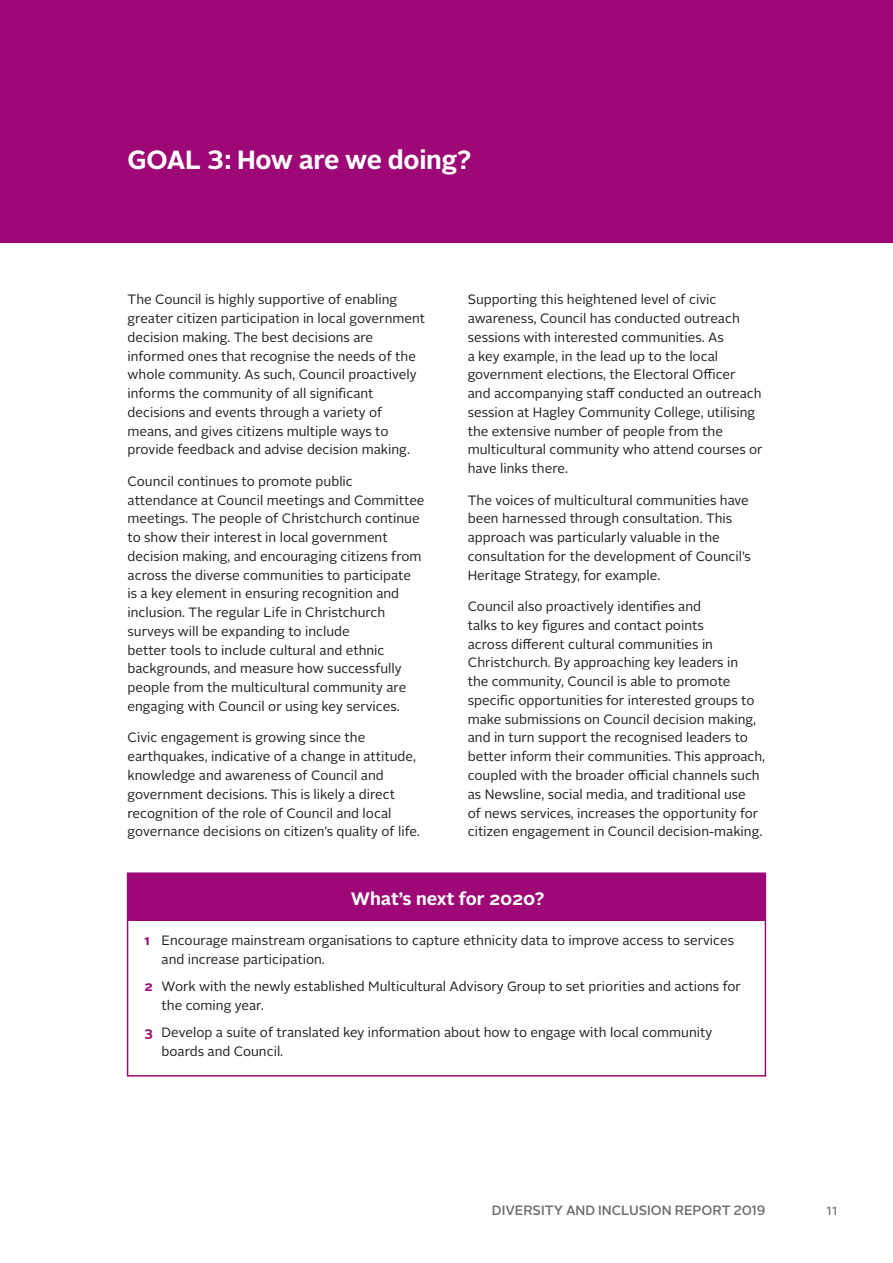
<style>
.page{position:relative;width:893px;height:1263px;background:#fff}
.page>*{position:absolute;margin:0;border:0;box-sizing:border-box;transform-origin:0 0}
.body_head_A{font:700 26.25px "Alright Sans";letter-spacing:-.01em;color:#fff}
.Corrections{font:700 18px "Alright Sans";color:#fff}
.t1{font:15px "Alright Sans";color:#6c6d70}
.body_text_-_black{font:13.5px/18.8px "Alright Sans";color:#231f20}
.heading_1{font:500 13.5px "Alright Sans";letter-spacing:-.005em;color:#6c6d70}
.s1{font-weight:700;color:#9d0876}
</style>
<div class="page">
<div style="left:0;top:0;width:893px;height:242px;background:#9d0876"></div>
<div style="left:127px;top:872px;width:639px;height:204px;border:2px solid #9d0876"></div>
<div style="left:128px;top:874px;width:637px;height:46px;background:#9d0876"></div>
<p class="body_head_A" style="left:128px;top:141px;width:345px">GOAL 3: How are we doing?</p>
<p class="body_text_-_black" style="left:128px;top:291px;width:299px">The Council is highly supportive of enabling greater citizen participation in local government decision making. The best decisions are informed ones that recognise the needs of the whole community. As such, Council proactively informs the community of all significant decisions and events through a variety of means, and gives citizens multiple ways to provide feedback and advise decision making.</p>
<p class="body_text_-_black" style="left:128px;top:472px;width:298px">Council continues to promote public attendance at Council meetings and Committee meetings. The people of Christchurch continue to show their interest in local government decision making, and encouraging citizens from across the diverse communities to participate<br>is a key element in ensuring recognition and inclusion. The regular Life in Christchurch surveys will be expanding to include<br>better tools to include cultural and ethnic backgrounds, and measure how successfully people from the multicultural community are engaging with Council or using key services.</p>
<p class="body_text_-_black" style="left:128px;top:729px;width:294px">Civic engagement is growing since the earthquakes, indicative of a change in attitude, knowledge and awareness of Council and government decisions. This is likely a direct recognition of the role of Council and local governance decisions on citizen’s quality of life.</p>
<p class="body_text_-_black" style="left:468px;top:291px;width:296px">Supporting this heightened level of civic awareness, Council has conducted outreach sessions with interested communities. As<br>a key example, in the lead up to the local government elections, the Electoral Officer<br>and accompanying staff conducted an outreach session at Hagley Community College, utilising the extensive number of people from the multicultural community who attend courses or have links there.</p>
<p class="body_text_-_black" style="left:468px;top:491px;width:284px">The voices of multicultural communities have been harnessed through consultation. This approach was particularly valuable in the consultation for the development of Council’s Heritage Strategy, for example.</p>
<p class="body_text_-_black" style="left:468px;top:597px;width:299px">Council also proactively identifies and<br>talks to key figures and contact points<br>across different cultural communities in Christchurch. By approaching key leaders in<br>the community, Council is able to promote specific opportunities for interested groups to make submissions on Council decision making, and in turn support the recognised leaders to better inform their communities. This approach, coupled with the broader official channels such as Newsline, social media, and traditional use<br>of news services, increases the opportunity for citizen engagement in Council decision-making.</p>
<p class="Corrections" style="left:351px;top:886px;width:195px">What’s next for 2020?</p>
<p class="body_text_-_black" style="left:162px;top:931px;width:574px;text-indent:-17px"><span class="s1">1</span> Encourage mainstream organisations to capture ethnicity data to improve access to services and increase participation.</p>
<p class="body_text_-_black" style="left:162px;top:977px;width:581px;text-indent:-17px"><span class="s1">2</span> Work with the newly established Multicultural Advisory Group to set priorities and actions for the coming year.</p>
<p class="body_text_-_black" style="left:162px;top:1023px;width:552px;text-indent:-17px"><span class="s1">3</span> Develop a suite of translated key information about how to engage with local community boards and Council.</p>
<p class="heading_1" style="left:492px;top:1201px;width:275px">DIVERSITY AND INCLUSION REPORT 2019</p>
<p class="t1" style="left:826px;top:1200px;width:13px">11</p>
</div>
